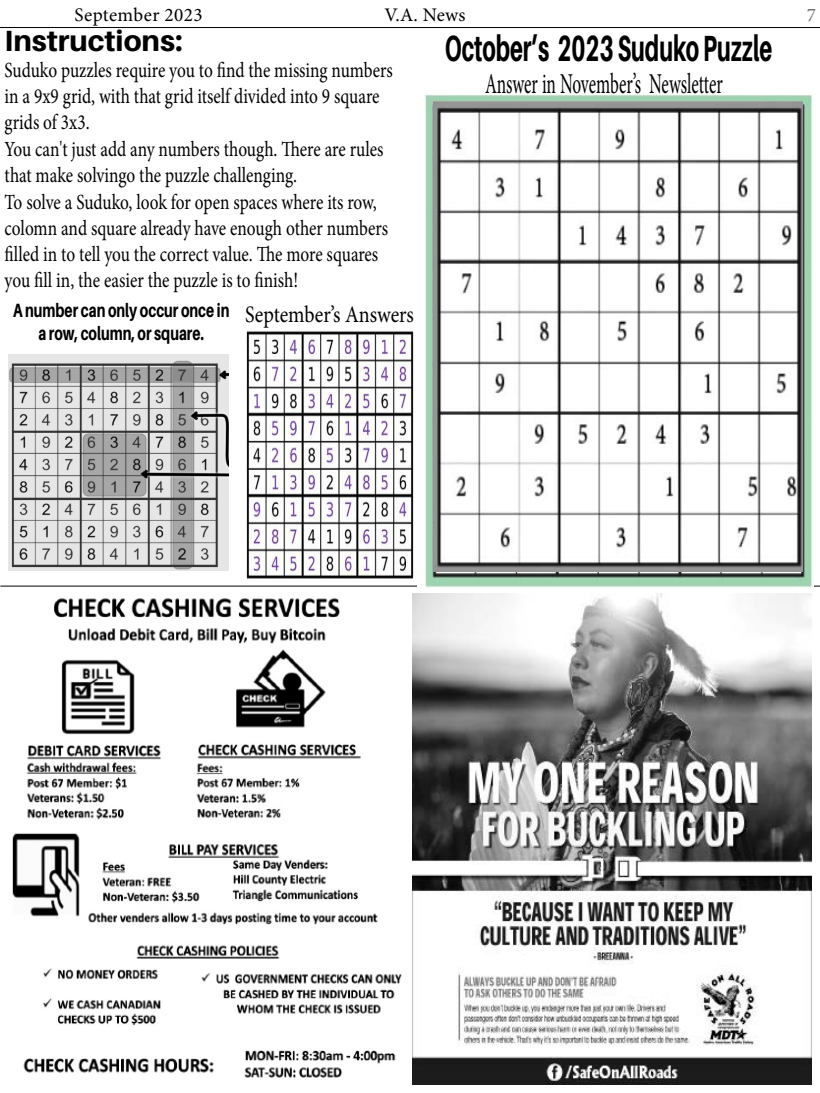
<style>
.page{position:relative;width:820px;height:1093px;background:#fff}
.page>*{position:absolute;margin:0;border:0;box-sizing:border-box;transform-origin:0 0}
.t1{font:800 36.4px "Aileron";color:#000;scale:.6 1}
.t2{font:800 29.2px "Aileron";color:#000}
.t3{font:28.8px "Minion Pro";color:#000;scale:.6 1}
.t4{font:23.6px "Minion Pro";color:#000;scale:.85 1}
.t5{font:21.6px/26.2px "Minion Pro";color:#000;scale:.8 1}
.t6{font:800 19.2px/23px "Aileron";color:#000;text-align:center;scale:.72 1}
.t7{font:19.2px "Minion Pro";letter-spacing:.02em;color:#000}
.t8{font:19.2px "Minion Pro";color:#706f6f}
</style>
<div class="page">
<hr style="left:0;top:27px;width:819px;height:1px;background:#000">
<img style="left:413px;top:594px;width:397px;height:491px">
<hr style="left:0;top:586px;width:819px;height:1px;background:#000">
<img style="left:12px;top:598px;width:390px;height:480px">
<img style="left:246px;top:331px;width:168px;height:248px">
<img style="left:9px;top:355px;width:219px;height:216px">
<img style="left:417px;top:94px;width:396px;height:494px">
<img style="left:433px;top:101px;width:369px;height:471px">
<p class="t7" style="left:74px;top:2px;width:130px">September 2023</p>
<p class="t7" style="left:384px;top:2px;width:82px">V.A. News</p>
<p class="t8" style="left:806px;top:2px;width:11px">7</p>
<h1 class="t1" style="left:444px;top:28px;width:547px">October’s 2023 Suduko Puzzle</h1>
<h3 class="t3" style="left:485px;top:64px;width:398px">Answer in November’s Newsletter</h3>
<h2 class="t2" style="left:5px;top:24px;width:179px">Instructions:</h2>
<p class="t5" style="left:5px;top:57px;width:486px">Suduko puzzles require you to find the missing numbers in a 9x9 grid, with that grid itself divided into 9 square grids of 3x3.<br>You can't just add any numbers though. There are rules that make solvingo the puzzle challenging.<br>To solve a Suduko, look for open spaces where its row, colomn and square already have enough other numbers filled in to tell you the correct value. The more squares you fill in, the easier the puzzle is to finish!</p>
<p class="t6" style="left:13px;top:299px;width:302px">A number can only occur once in a row, column, or square.</p>
<p class="t4" style="left:245px;top:298px;width:200px">September’s Answers</p>
</div>
